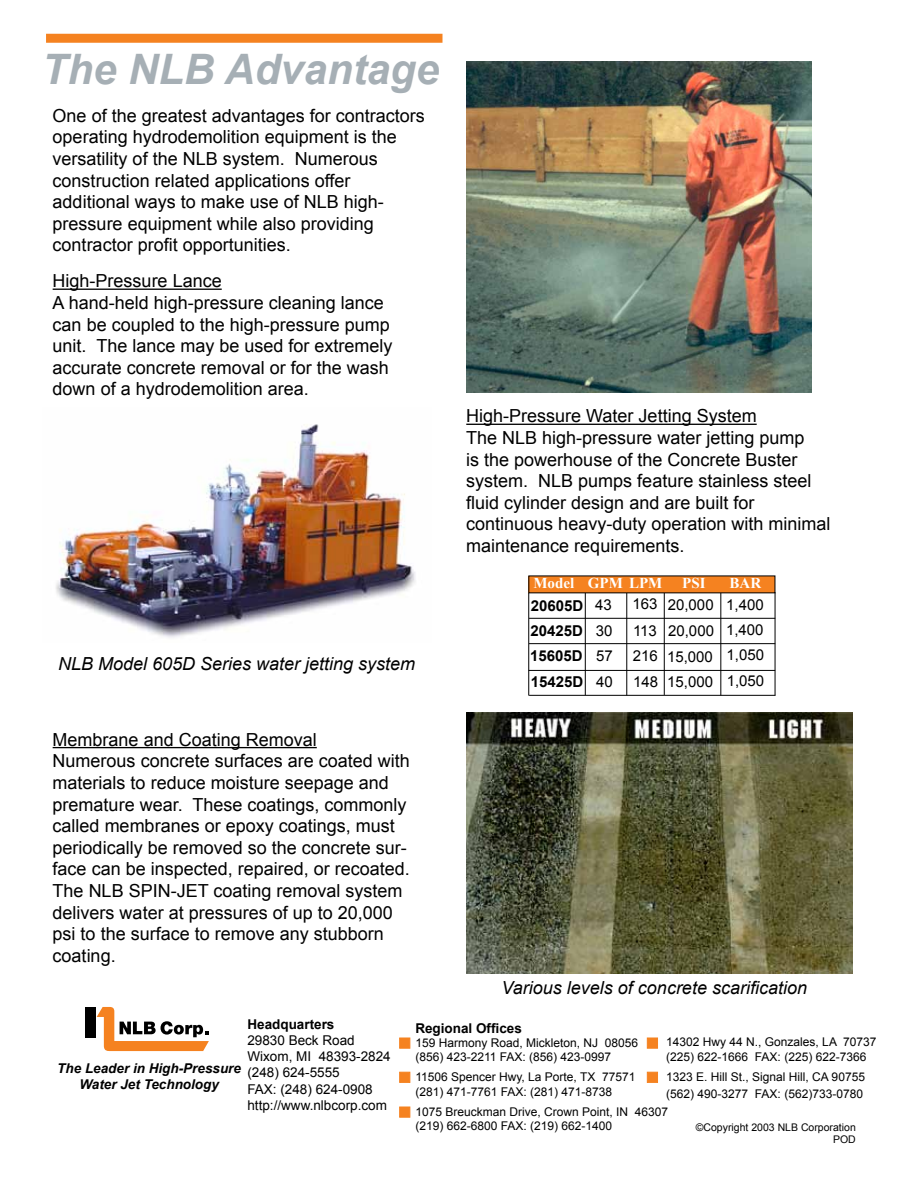
<style>
.page{position:relative;width:918px;height:1188px;background:#fff}
.page>*{position:absolute;margin:0;border:0;box-sizing:border-box;transform-origin:0 0}
.t1{font:italic 700 42px "Arial";color:#a6afb5}
.t2{font:18px/21.6px "Arial";color:#000}
.t3{font:italic 18px "Arial";color:#000}
.t4{font:15px "Arial";color:#000}
.t5{font:700 15px "Arial";color:#000}
.t6{font:700 15px "Times New Roman";color:#fff}
.t7{font:13.5px/16.2px "Arial";color:#000}
.t8{font:italic 700 13.5px/16.2px "Arial";color:#000;text-align:center}
.t9{font:700 13.5px "Arial";color:#000}
.t10{font:12px/14.4px "Arial";color:#000}
.t11{font:10.5px/12.6px "Arial";color:#000;text-align:right}
.s1{font-weight:400}
</style>
<div class="page">
<hr style="left:53px;top:289px;width:169px;height:1px;background:#000">
<hr style="left:53px;top:747px;width:264px;height:1px;background:#000">
<img style="left:467px;top:62px;width:344px;height:330px">
<div style="left:46px;top:34px;width:396px;height:9px;background:#f58220"></div>
<hr style="left:466px;top:424px;width:291px;height:1px;background:#000">
<img style="left:467px;top:712px;width:386px;height:262px">
<img style="left:56px;top:424px;width:359px;height:214px">
<hr style="left:529px;top:643px;width:246px;height:1px;background:#000">
<hr style="left:528px;top:593px;width:1px;height:103px;background:#000">
<hr style="left:775px;top:592px;width:1px;height:103px;background:#000">
<hr style="left:529px;top:670px;width:246px;height:1px;background:#000">
<hr style="left:529px;top:618px;width:246px;height:1px;background:#000">
<hr style="left:720px;top:592px;width:1px;height:103px;background:#000">
<hr style="left:664px;top:592px;width:1px;height:103px;background:#000">
<hr style="left:626px;top:592px;width:1px;height:103px;background:#000">
<hr style="left:585px;top:592px;width:1px;height:103px;background:#000">
<hr style="left:529px;top:695px;width:246px;height:1px;background:#000">
<div style="left:529px;top:576px;width:246px;height:17px;background:#f58220"></div>
<div style="left:399px;top:1038px;width:11px;height:11px;background:#f58220;border:1px solid #f58220"></div>
<div style="left:399px;top:1072px;width:11px;height:11px;background:#f58220;border:1px solid #f58220"></div>
<div style="left:647px;top:1038px;width:11px;height:11px;background:#f58220;border:1px solid #f58220"></div>
<div style="left:647px;top:1072px;width:11px;height:11px;background:#f58220;border:1px solid #f58220"></div>
<div style="left:85px;top:1007px;width:11px;height:30px;background:#000"></div>
<svg style="left:97px;top:1007px;width:112px;height:44px"></svg>
<div style="left:399px;top:1107px;width:11px;height:11px;background:#f58220;border:1px solid #f58220"></div>
<h1 class="t1" style="left:42px;top:42px;width:399px">The NLB Advantage</h1>
<p class="t2" style="left:53px;top:105px;width:374px">One of the greatest advantages for contractors operating hydrodemolition equipment is the versatility of the NLB system. Numerous construction related applications offer additional ways to make use of NLB high&shy;pressure equipment while also providing contractor profit opportunities.</p>
<p class="t2" style="left:53px;top:270px;width:341px">High-Pressure Lance<br>A hand-held high-pressure cleaning lance can be coupled to the high-pressure pump unit. The lance may be used for extremely accurate concrete removal or for the wash down of a hydrodemolition area.</p>
<p class="t3" style="left:58px;top:653px;width:359px">NLB Model 605D Series water jetting system</p>
<p class="t2" style="left:53px;top:729px;width:359px">Membrane and Coating Removal<br>Numerous concrete surfaces are coated with materials to reduce moisture seepage and premature wear. These coatings, commonly called membranes or epoxy coatings, must periodically be removed so the concrete sur&shy;face can be inspected, repaired, or recoated.<br>The NLB SPIN-JET coating removal system delivers water at pressures of up to 20,000 psi to the surface to remove any stubborn coating.</p>
<p class="t2" style="left:466px;top:405px;width:366px">High-Pressure Water Jetting System<br>The NLB high-pressure water jetting pump<br>is the powerhouse of the Concrete Buster system. NLB pumps feature stainless steel fluid cylinder design and are built for continuous heavy-duty operation with minimal maintenance requirements.</p>
<p class="t6" style="left:533px;top:572px;width:131px">Model GPM LPM</p>
<p class="t6" style="left:682px;top:573px;width:25px">PSI</p>
<p class="t6" style="left:730px;top:573px;width:33px">BAR</p>
<p class="t5" style="left:531px;top:595px;width:82px">20605D <span class="s1">43</span></p>
<p class="t4" style="left:632px;top:595px;width:133px">163 20,000 1,400</p>
<p class="t5" style="left:530px;top:620px;width:83px">20425D <span class="s1">30</span></p>
<p class="t4" style="left:633px;top:621px;width:132px">113 20,000 1,400</p>
<p class="t5" style="left:530px;top:646px;width:84px">15605D <span class="s1">57</span></p>
<p class="t4" style="left:633px;top:646px;width:133px">216 15,000 1,050</p>
<p class="t5" style="left:531px;top:671px;width:84px">15425D <span class="s1">40</span></p>
<p class="t4" style="left:633px;top:672px;width:133px">148 15,000 1,050</p>
<p class="t3" style="left:502px;top:977px;width:307px">Various levels of concrete scarification</p>
<p class="t9" style="left:247px;top:1015px;width:89px">Headquarters</p>
<p class="t7" style="left:247px;top:1032px;width:145px">29830 Beck Road<br>Wixom, MI 48393-2824 (248) 624-5555<br>FAX: (248) 624-0908 http://www.nlbcorp.com</p>
<p class="t8" style="left:57px;top:1060px;width:185px">The Leader in High-Pressure<br>Water Jet Technology</p>
<p class="t9" style="left:415px;top:1019px;width:108px">Regional Offices</p>
<p class="t10" style="left:415px;top:1036px;width:224px">159 Harmony Road, Mickleton, NJ 08056 (856) 423-2211 FAX: (856) 423-0997</p>
<p class="t10" style="left:415px;top:1070px;width:222px">11506 Spencer Hwy, La Porte, TX 77571 (281) 471-7761 FAX: (281) 471-8738</p>
<p class="t10" style="left:666px;top:1035px;width:212px">14302 Hwy 44 N., Gonzales, LA 70737 (225) 622-1666 FAX: (225) 622-7366</p>
<p class="t10" style="left:666px;top:1070px;width:200px">1323 E. Hill St., Signal Hill, CA 90755</p>
<p class="t10" style="left:666px;top:1087px;width:198px">(562) 490-3277 FAX: (562)733-0780</p>
<p class="t10" style="left:415px;top:1104px;width:254px">1075 Breuckman Drive, Crown Point, IN 46307</p>
<p class="t10" style="left:415px;top:1119px;width:198px">(219) 662-6800 FAX: (219) 662-1400</p>
<p class="t11" style="left:696px;top:1121px;width:162px">©Copyright 2003 NLB Corporation<br>POD</p>
</div>
